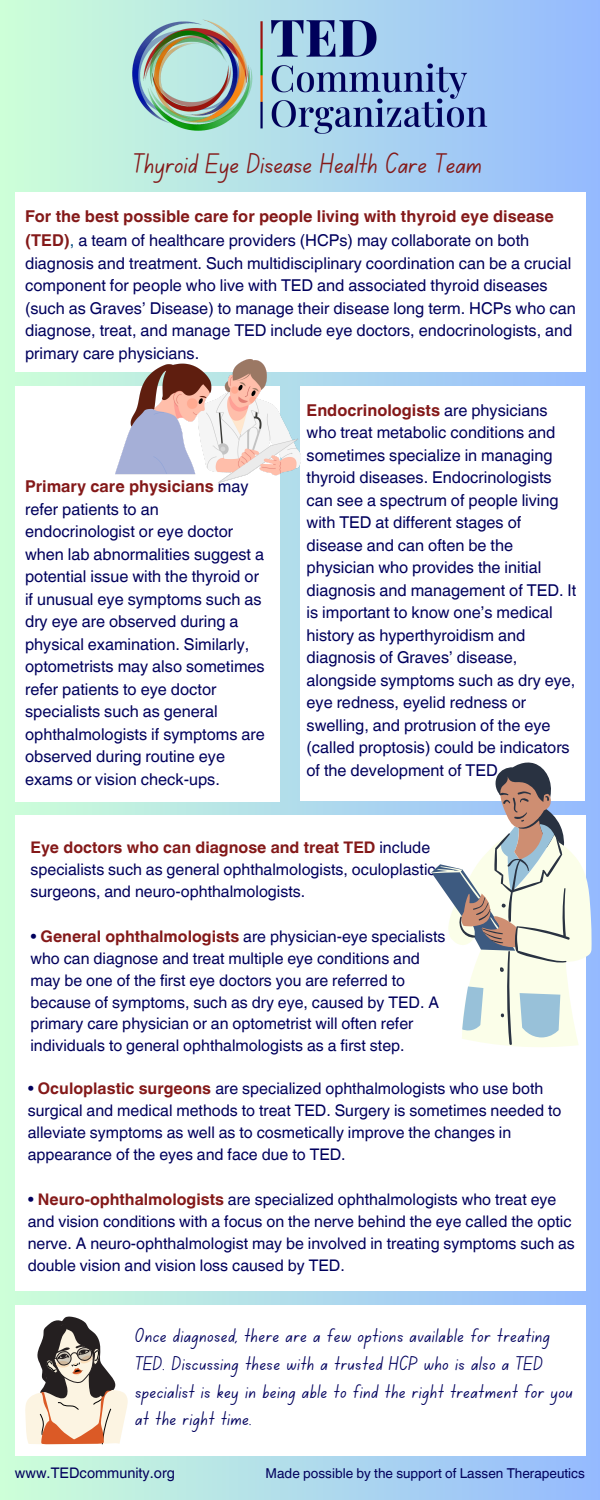
<style>
.page{position:relative;width:600px;height:1500px;background:#fff}
.page>*{position:absolute;margin:0;border:0;box-sizing:border-box;transform-origin:0 0}
.t1{font:28.6px "Canva School Font";color:#841919}
.t2{font:20px/27.8px "Canva School Font";letter-spacing:.025em;color:#01005d}
.t3{font:16.3px/22.5px "Helvetica World";color:#01005d}
.t4{font:700 16.3px/24.8px "Helvetica World";color:#841919}
.t5{font:16px/21.8px "Helvetica World";color:#01005d}
.t6{font:14.6px "Helvetica World";color:#01005d}
.t7{font:13.6px "Helvetica World";color:#01005d}
.s1{font-weight:400;color:#004b80}
.s2{font-weight:400;color:#01005d}
.s3{font-weight:700;color:#841919}
</style>
<div class="page">
<div style="left:0;top:0;width:600px;height:1500px;background:linear-gradient(to right,#cdffd8,#94b9ff)"></div>
<div style="left:15px;top:815px;width:570px;height:476px;background:#fff"></div>
<div style="left:15px;top:386px;width:264px;height:415px;background:#fff"></div>
<div style="left:15px;top:192px;width:570px;height:180px;background:#fff"></div>
<div style="left:300px;top:386px;width:285px;height:415px;background:#fff"></div>
<img style="left:125px;top:13px;width:363px;height:123px">
<img style="left:116px;top:359px;width:184px;height:124px">
<svg style="left:431px;top:760px;width:161px;height:287px"></svg>
<div style="left:15px;top:1305px;width:570px;height:151px;background:#fff"></div>
<svg style="left:25px;top:1316px;width:103px;height:129px"></svg>
<h3 class="t1" style="left:133px;top:151px;width:351px">Thyroid Eye Disease Health Care Team</h3>
<h3 class="t4" style="left:25px;top:202px;width:530px">For the best possible care for people living with thyroid eye disease (TED)<span class="s1">,</span> <span class="s2">a team of healthcare providers (HCPs) may collaborate on both</span></h3>
<h3 class="t3" style="left:25px;top:252px;width:552px">diagnosis and treatment. Such multidisciplinary coordination can be a crucial component for people who live with TED and associated thyroid diseases (such as Graves’ Disease) to manage their disease long term. HCPs who can diagnose, treat, and manage TED include eye doctors, endocrinologists, and primary care physicians.</h3>
<p class="t3" style="left:25px;top:475px;width:241px"><span class="s3">Primary care physicians</span> may refer patients to an endocrinologist or eye doctor when lab abnormalities suggest a potential issue with the thyroid or if unusual eye symptoms such as dry eye are observed during a physical examination. Similarly, optometrists may also sometimes refer patients to eye doctor specialists such as general ophthalmologists if symptoms are observed during routine eye exams or vision check-ups.</p>
<h3 class="t3" style="left:307px;top:399px;width:271px"><span class="s3">Endocrinologists</span> are physicians who treat metabolic conditions and sometimes specialize in managing thyroid diseases. Endocrinologists can see a spectrum of people living with TED at different stages of disease and can often be the physician who provides the initial diagnosis and management of TED. It is important to know one’s medical history as hyperthyroidism and diagnosis of Graves’ disease, alongside symptoms such as dry eye, eye redness, eyelid redness or swelling, and protrusion of the eye (called proptosis) could be indicators of the development of TED.</h3>
<p class="t5" style="left:30px;top:837px;width:407px"><span class="s3">Eye doctors who can diagnose and treat TED</span> include specialists such as general ophthalmologists, oculoplastic surgeons, and neuro-ophthalmologists.</p>
<h3 class="t5" style="left:30px;top:926px;width:417px">• <span class="s3">General ophthalmologists</span> are physician-eye specialists who can diagnose and treat multiple eye conditions and may be one of the first eye doctors you are referred to because of symptoms, such as dry eye, caused by TED. A primary care physician or an optometrist will often refer individuals to general ophthalmologists as a first step.</h3>
<h3 class="t5" style="left:28px;top:1078px;width:535px">• <span class="s3">Oculoplastic surgeons</span> are specialized ophthalmologists who use both surgical and medical methods to treat TED. Surgery is sometimes needed to alleviate symptoms as well as to cosmetically improve the changes in appearance of the eyes and face due to TED.</h3>
<h3 class="t5" style="left:28px;top:1189px;width:549px">• <span class="s3">Neuro-ophthalmologists</span> are specialized ophthalmologists who treat eye and vision conditions with a focus on the nerve behind the eye called the optic nerve. A neuro-ophthalmologist may be involved in treating symptoms such as double vision and vision loss caused by TED.</h3>
<h3 class="t2" style="left:135px;top:1324px;width:439px">Once diagnosed, there are a few options available for treating TED. Discussing these with a trusted HCP who is also a TED specialist is key in being able to find the right treatment for you at the right time.</h3>
<p class="t6" style="left:15px;top:1465px;width:161px">www.TEDcommunity.org</p>
<h2 class="t7" style="left:266px;top:1465px;width:321px">Made possible by the support of Lassen Therapeutics</h2>
</div>
